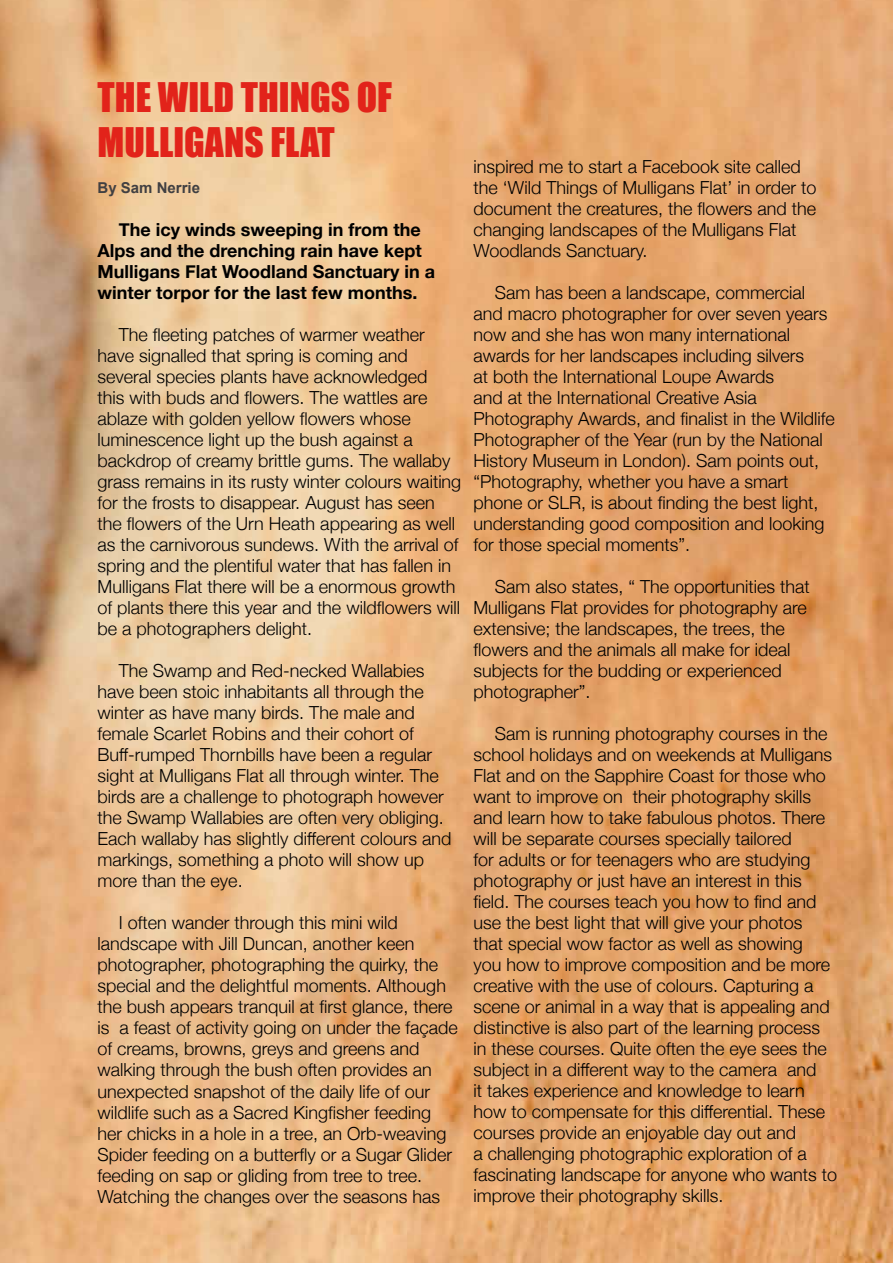
<style>
.page{position:relative;width:893px;height:1263px;background:#fff}
.page>*{position:absolute;margin:0;border:0;box-sizing:border-box;transform-origin:0 0}
.t1{font:37.5px/45px "Impact";color:#e2231a}
.t2{font:300 18px/21px "Helvetica Neue";color:#000}
.t3{font:700 18px/21px "Helvetica Neue";color:#000}
.t4{font:700 15px "Arial";color:#414042}
</style>
<div class="page">
<img style="left:0;top:0;width:893px;height:1263px">
<h1 class="t1" style="left:98px;top:74px;width:296px">THE WILD THINGS OF<br>MULLIGANS FLAT</h1>
<p class="t4" style="left:98px;top:178px;width:104px">By Sam Nerrie</p>
<p class="t3" style="left:98px;top:220px;width:339px;text-indent:21px">The icy winds sweeping in from the Alps and the drenching rain have kept Mulligans Flat Woodland Sanctuary in a winter torpor for the last few months.</p>
<p class="t2" style="left:98px;top:323px;width:365px;text-indent:21px">The fleeting patches of warmer weather have signalled that spring is coming and several species plants have acknowledged<br>this with buds and flowers. The wattles are ablaze with golden yellow flowers whose luminescence light up the bush against a backdrop of creamy brittle gums. The wallaby grass remains in its rusty winter colours waiting for the frosts to disappear. August has seen the flowers of the Urn Heath appearing as well as the carnivorous sundews. With the arrival of spring and the plentiful water that has fallen in Mulligans Flat there will be a enormous growth of plants there this year and the wildflowers will be a photographers delight.</p>
<p class="t2" style="left:98px;top:659px;width:355px;text-indent:21px">The Swamp and Red-necked Wallabies have been stoic inhabitants all through the winter as have many birds. The male and female Scarlet Robins and their cohort of Buff-rumped Thornbills have been a regular sight at Mulligans Flat all through winter. The birds are a challenge to photograph however the Swamp Wallabies are often very obliging.<br>Each wallaby has slightly different colours and markings, something a photo will show up more than the eye.</p>
<p class="t2" style="left:98px;top:911px;width:362px;text-indent:21px">I often wander through this mini wild landscape with Jill Duncan, another keen photographer, photographing the quirky, the special and the delightful moments. Although the bush appears tranquil at first glance, there is a feast of activity going on under the façade of creams, browns, greys and greens and walking through the bush often provides an unexpected snapshot of the daily life of our wildlife such as a Sacred Kingfisher feeding her chicks in a hole in a tree, an Orb-weaving Spider feeding on a butterfly or a Sugar Glider feeding on sap or gliding from tree to tree.<br>Watching the changes over the seasons has</p>
<p class="t2" style="left:473px;top:155px;width:344px">inspired me to start a Facebook site called the ‘Wild Things of Mulligans Flat’ in order to document the creatures, the flowers and the changing landscapes of the Mulligans Flat Woodlands Sanctuary.</p>
<p class="t2" style="left:473px;top:281px;width:363px;text-indent:21px">Sam has been a landscape, commercial and macro photographer for over seven years now and she has won many international awards for her landscapes including silvers<br>at both the International Loupe Awards<br>and at the International Creative Asia Photography Awards, and finalist in the Wildlife Photographer of the Year (run by the National History Museum in London). Sam points out, “Photography, whether you have a smart phone or SLR, is about finding the best light, understanding good composition and looking for those special moments”.</p>
<p class="t2" style="left:473px;top:575px;width:338px;text-indent:21px">Sam also states, “ The opportunities that Mulligans Flat provides for photography are extensive; the landscapes, the trees, the flowers and the animals all make for ideal subjects for the budding or experienced photographer”.</p>
<p class="t2" style="left:473px;top:722px;width:365px;text-indent:21px">Sam is running photography courses in the school holidays and on weekends at Mulligans Flat and on the Sapphire Coast for those who want to improve on their photography skills and learn how to take fabulous photos. There will be separate courses specially tailored<br>for adults or for teenagers who are studying photography or just have an interest in this field. The courses teach you how to find and use the best light that will give your photos<br>that special wow factor as well as showing<br>you how to improve composition and be more creative with the use of colours. Capturing a scene or animal in a way that is appealing and distinctive is also part of the learning process in these courses. Quite often the eye sees the subject in a different way to the camera and<br>it takes experience and knowledge to learn how to compensate for this differential. These courses provide an enjoyable day out and<br>a challenging photographic exploration of a fascinating landscape for anyone who wants to improve their photography skills.</p>
</div>
